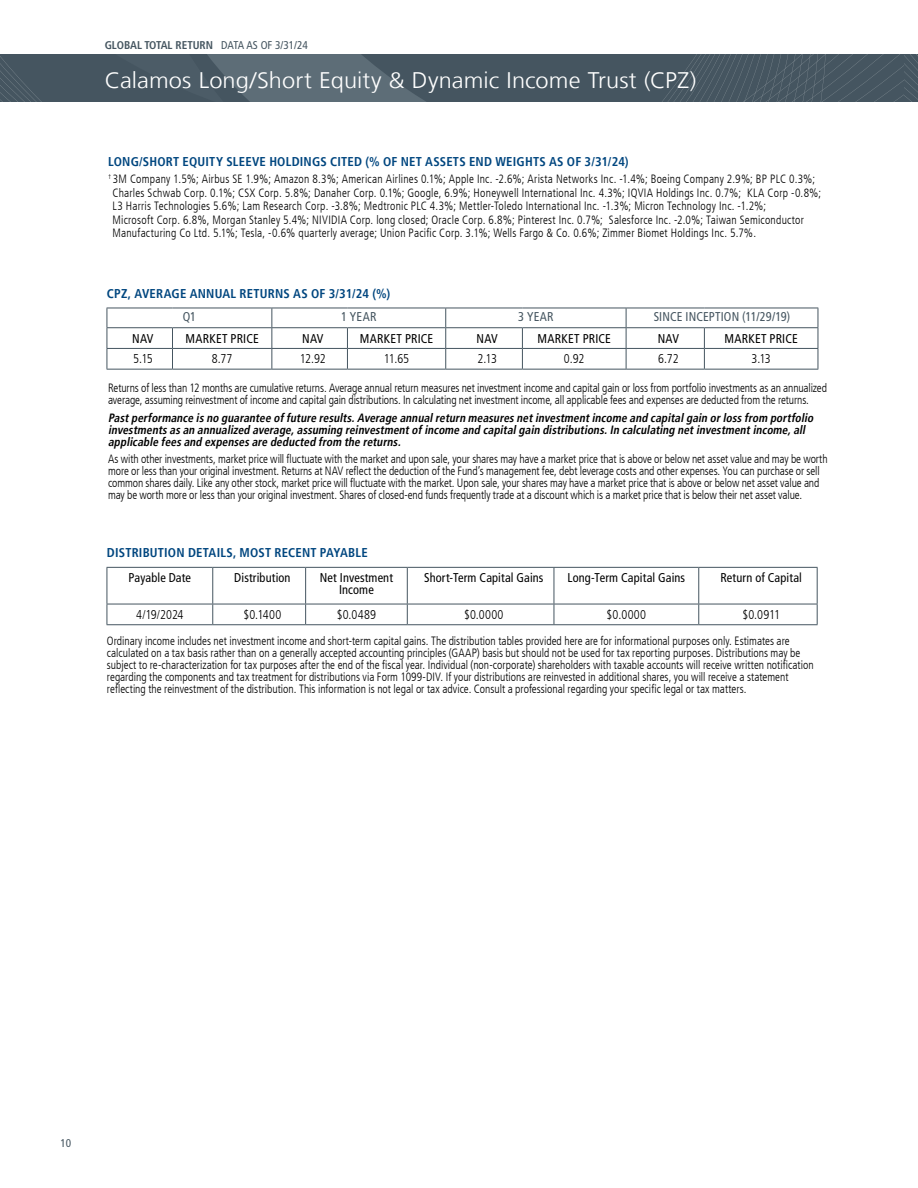
<style>
.page{position:relative;width:918px;height:1188px;background:#fff}
.page>*{position:absolute;margin:0;border:0;box-sizing:border-box;transform-origin:0 0}
.t1{font:300 22.5px "Frutiger LT";letter-spacing:.005em;color:#fff;scale:1.05 1}
.t2{font:condensed 12.75px/12px "Frutiger LT";letter-spacing:.01em;color:#000;text-align:center}
.t3{font:700 condensed 12.75px "Frutiger LT";letter-spacing:.015em;color:#00467f}
.t4{font:300 condensed 12.75px "Frutiger LT";letter-spacing:-.005em;color:#000}
.t5{font:condensed 12.75px "Frutiger LT";letter-spacing:.015em;color:#455560}
.t6{font:300 condensed 12px/12px "Frutiger LT";color:#000;scale:.95 1}
.t7{font:300 condensed 12px/13.5px "Frutiger LT";letter-spacing:.02em;color:#000;scale:.95 1}
.t8{font:italic 700 condensed 12px/12px "Frutiger LT";color:#000;scale:.95 1}
.t9{font:700 condensed 11.25px "Frutiger LT";color:#455560}
.t10{font:condensed 11.25px "Frutiger LT";color:#455560}
.s1{font-weight:400}
</style>
<div class="page">
<svg style="left:0;top:54px;width:918px;height:47px;background:#4a5a65"></svg>
<svg style="left:107px;top:308px;width:712px;height:61px"></svg>
<hr style="left:107px;top:369px;width:65px;height:1px;background:#455560">
<hr style="left:172px;top:369px;width:100px;height:1px;background:#455560">
<hr style="left:272px;top:369px;width:75px;height:1px;background:#455560">
<hr style="left:347px;top:369px;width:99px;height:1px;background:#455560">
<hr style="left:446px;top:369px;width:76px;height:1px;background:#455560">
<hr style="left:522px;top:369px;width:104px;height:1px;background:#455560">
<hr style="left:626px;top:369px;width:78px;height:1px;background:#455560">
<hr style="left:704px;top:369px;width:114px;height:1px;background:#455560">
<hr style="left:107px;top:567px;width:106px;height:1px;background:#455560">
<hr style="left:107px;top:568px;width:1px;height:36px;background:#455560">
<hr style="left:213px;top:567px;width:93px;height:1px;background:#455560">
<hr style="left:212px;top:568px;width:1px;height:36px;background:#455560">
<hr style="left:306px;top:567px;width:101px;height:1px;background:#455560">
<hr style="left:305px;top:568px;width:1px;height:36px;background:#455560">
<hr style="left:407px;top:567px;width:147px;height:1px;background:#455560">
<hr style="left:407px;top:568px;width:1px;height:36px;background:#455560">
<hr style="left:554px;top:567px;width:145px;height:1px;background:#455560">
<hr style="left:554px;top:568px;width:1px;height:36px;background:#455560">
<hr style="left:699px;top:567px;width:119px;height:1px;background:#455560">
<hr style="left:698px;top:568px;width:1px;height:36px;background:#455560">
<hr style="left:817px;top:568px;width:1px;height:36px;background:#455560">
<svg style="left:107px;top:604px;width:711px;height:20px"></svg>
<hr style="left:107px;top:624px;width:106px;height:1px;background:#455560">
<hr style="left:213px;top:624px;width:93px;height:1px;background:#455560">
<hr style="left:306px;top:624px;width:101px;height:1px;background:#455560">
<hr style="left:407px;top:624px;width:147px;height:1px;background:#455560">
<hr style="left:554px;top:624px;width:145px;height:1px;background:#455560">
<hr style="left:699px;top:624px;width:119px;height:1px;background:#455560">
<p class="t9" style="left:105px;top:39px;width:205px">GLOBAL TOTAL RETURN <span class="s1">DATA AS OF 3/31/24</span></p>
<h1 class="t1" style="left:105px;top:67px;width:565px">Calamos Long/Short Equity &amp; Dynamic Income Trust (CPZ)</h1>
<p class="t3" style="left:108px;top:154px;width:522px">LONG/SHORT EQUITY SLEEVE HOLDINGS CITED (% OF NET ASSETS END WEIGHTS AS OF 3/31/24)</p>
<p class="t7" style="left:113px;top:172px;width:748px;text-indent:-4px"><sup>†</sup> 3M Company 1.5%; Airbus SE 1.9%; Amazon 8.3%; American Airlines 0.1%; Apple Inc. -2.6%; Arista Networks Inc. -1.4%; Boeing Company 2.9%; BP PLC 0.3%; Charles Schwab Corp. 0.1%; CSX Corp. 5.8%; Danaher Corp. 0.1%; Google, 6.9%; Honeywell International Inc. 4.3%; IQVIA Holdings Inc. 0.7%; KLA Corp -0.8%; L3 Harris Technologies 5.6%; Lam Research Corp. -3.8%; Medtronic PLC 4.3%; Mettler-Toledo International Inc. -1.3%; Micron Technology Inc. -1.2%;<br>Microsoft Corp. 6.8%, Morgan Stanley 5.4%; NIVIDIA Corp. long closed; Oracle Corp. 6.8%; Pinterest Inc. 0.7%; Salesforce Inc. -2.0%; Taiwan Semiconductor Manufacturing Co Ltd. 5.1%; Tesla, -0.6% quarterly average; Union Pacific Corp. 3.1%; Wells Fargo &amp; Co. 0.6%; Zimmer Biomet Holdings Inc. 5.7%.</p>
<p class="t3" style="left:107px;top:286px;width:285px">CPZ, AVERAGE ANNUAL RETURNS AS OF 3/31/24 (%)</p>
<p class="t5" style="left:183px;top:309px;width:15px">Q1</p>
<p class="t5" style="left:341px;top:309px;width:37px">1 YEAR</p>
<p class="t5" style="left:518px;top:309px;width:37px">3 YEAR</p>
<p class="t5" style="left:654px;top:309px;width:138px">SINCE INCEPTION (11/29/19)</p>
<p class="t2" style="left:132px;top:332px;width:23px">NAV</p>
<p class="t2" style="left:186px;top:332px;width:75px">MARKET PRICE</p>
<p class="t2" style="left:302px;top:332px;width:23px">NAV</p>
<p class="t2" style="left:360px;top:332px;width:75px">MARKET PRICE</p>
<p class="t2" style="left:477px;top:332px;width:23px">NAV</p>
<p class="t2" style="left:538px;top:332px;width:75px">MARKET PRICE</p>
<p class="t2" style="left:658px;top:332px;width:23px">NAV</p>
<p class="t2" style="left:725px;top:332px;width:75px">MARKET PRICE</p>
<p class="t4" style="left:133px;top:352px;width:21px">5.15</p>
<p class="t4" style="left:212px;top:352px;width:22px">8.77</p>
<p class="t4" style="left:300px;top:352px;width:27px">12.92</p>
<p class="t4" style="left:384px;top:352px;width:27px">11.65</p>
<p class="t4" style="left:478px;top:352px;width:21px">2.13</p>
<p class="t4" style="left:564px;top:352px;width:22px">0.92</p>
<p class="t4" style="left:658px;top:352px;width:22px">6.72</p>
<p class="t4" style="left:751px;top:352px;width:21px">3.13</p>
<p class="t6" style="left:108px;top:382px;width:758px">Returns of less than 12 months are cumulative returns. Average annual return measures net investment income and capital gain or loss from portfolio investments as an annualized average, assuming reinvestment of income and capital gain distributions. In calculating net investment income, all applicable fees and expenses are deducted from the returns.</p>
<p class="t8" style="left:108px;top:411px;width:747px">Pastperformance isno guarantee offuture results.Average annualreturn measuresnetinvestmentincome and capitalgain orlossfrom portfolio investmentsasan annualized average,assuming reinvestmentofincome and capitalgain distributions.In calculating netinvestmentincome,all applicable feesand expensesare deducted from the returns.</p>
<p class="t6" style="left:108px;top:453px;width:759px">As with other investments, market price will fluctuate with the market and upon sale, your shares may have a market price that is above or below net asset value and may be worth more or less than your original investment. Returns at NAV reflect the deduction of the Fund’s management fee, debt leverage costs and other expenses. You can purchase or sell common shares daily. Like any other stock, market price will fluctuate with the market. Upon sale, your shares may have a market price that is above or below net asset value and may be worth more or less than your original investment. Shares of closed-end funds frequently trade at a discount which is a market price that is below their net asset value.</p>
<p class="t3" style="left:107px;top:545px;width:262px">DISTRIBUTION DETAILS, MOST RECENT PAYABLE</p>
<p class="t2" style="left:129px;top:572px;width:64px">Payable Date</p>
<p class="t2" style="left:234px;top:572px;width:58px">Distribution</p>
<p class="t2" style="left:320px;top:572px;width:75px">Net Investment<br>Income</p>
<p class="t2" style="left:424px;top:572px;width:121px">Short-Term Capital Gains</p>
<p class="t2" style="left:568px;top:572px;width:119px">Long-Term Capital Gains</p>
<p class="t2" style="left:720px;top:572px;width:83px">Return of Capital</p>
<p class="t4" style="left:136px;top:607px;width:49px">4/19/2024</p>
<p class="t4" style="left:243px;top:607px;width:39px">$0.1400</p>
<p class="t4" style="left:337px;top:607px;width:41px">$0.0489</p>
<p class="t4" style="left:464px;top:607px;width:41px">$0.0000</p>
<p class="t4" style="left:607px;top:607px;width:41px">$0.0000</p>
<p class="t4" style="left:742px;top:607px;width:39px">$0.0911</p>
<p class="t6" style="left:107px;top:635px;width:745px">Ordinary income includes net investment income and short-term capital gains. The distribution tables provided here are for informational purposes only. Estimates are calculated on a tax basis rather than on a generally accepted accounting principles (GAAP) basis but should not be used for tax reporting purposes. Distributions may be subject to re-characterization for tax purposes after the end of the fiscal year. Individual (non-corporate) shareholders with taxable accounts will receive written notification regarding the components and tax treatment for distributions via Form 1099-DIV. If your distributions are reinvested in additional shares, you will receive a statement reflecting the reinvestment of the distribution. This information is not legal or tax advice. Consult a professional regarding your specific legal or tax matters.</p>
<p class="t10" style="left:61px;top:1136px;width:12px">10</p>
</div>
